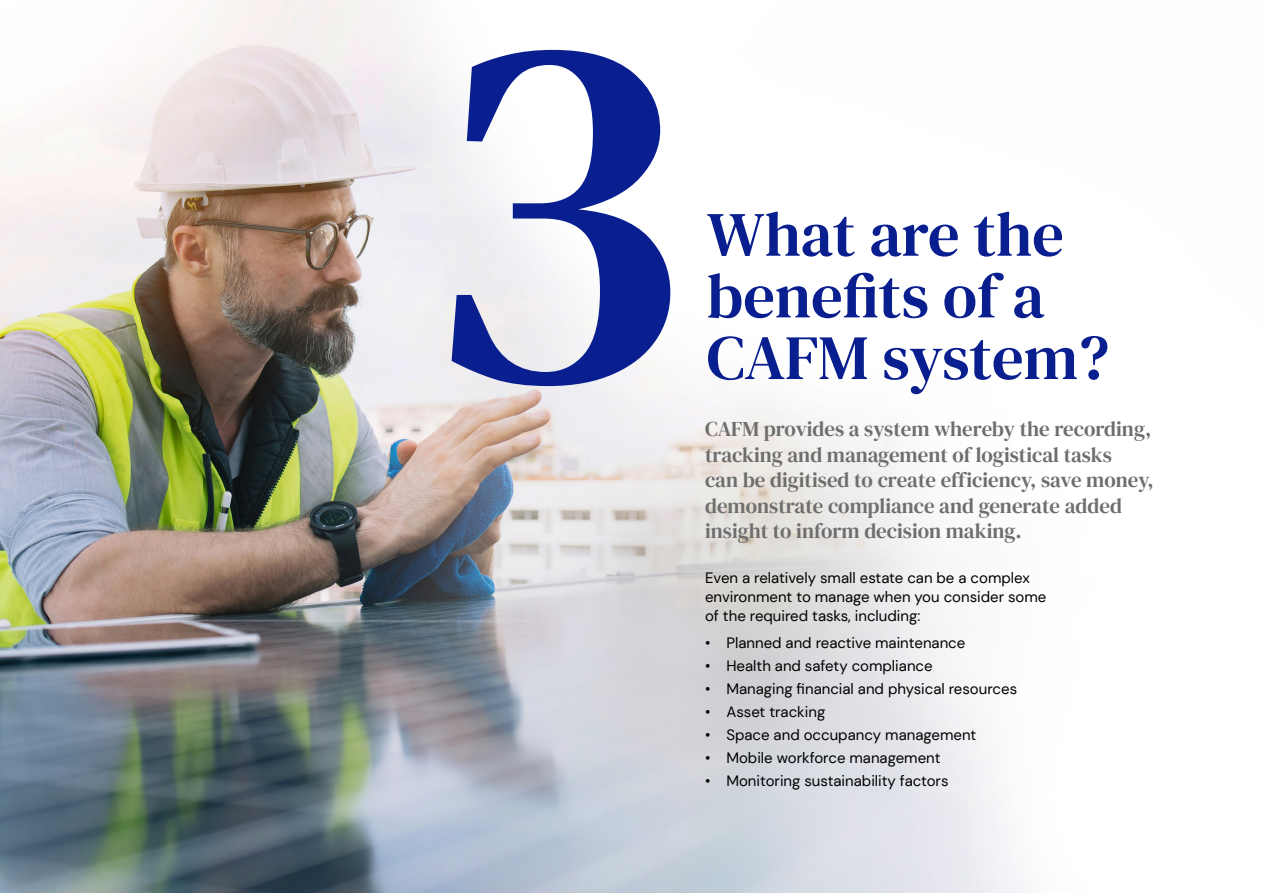
<style>
.page{position:relative;width:1263px;height:893px;background:#fff}
.page>*{position:absolute;margin:0;border:0;box-sizing:border-box;transform-origin:0 0}
.t1{font:506.4px "DM Serif Text";color:#0a1f8f}
.t2{font:63px/61.7px "DM Serif Text";color:#0a1f8f}
.t3{font:21px/25.5px "DM Serif Text";color:#6e6e6e}
.t4{font:15px/18.8px "DM Sans";color:#000}
</style>
<div class="page">
<img style="left:0;top:0;width:1025px;height:893px">
<h1 class="t1" style="left:421px;top:-86px;width:269px">3</h1>
<h2 class="t2" style="left:707px;top:204px;width:359px">What are the benefits of a</h2>
<h2 class="t2" style="left:707px;top:328px;width:404px">CAFM system?</h2>
<h3 class="t3" style="left:705px;top:417px;width:450px">CAFM provides a system whereby the recording, tracking and management of logistical tasks<br>can be digitised to create efficiency, save money, demonstrate compliance and generate added insight to inform decision making.</h3>
<p class="t4" style="left:705px;top:569px;width:343px">Even a relatively small estate can be a complex environment to manage when you consider some of the required tasks, including:</p>
<p class="t4" style="left:705px;top:633px;width:262px">• Planned and reactive maintenance</p>
<p class="t4" style="left:705px;top:656px;width:229px">• Health and safety compliance</p>
<p class="t4" style="left:705px;top:679px;width:314px">• Managing financial and physical resources</p>
<p class="t4" style="left:705px;top:702px;width:122px">• Asset tracking</p>
<p class="t4" style="left:705px;top:725px;width:273px">• Space and occupancy management</p>
<p class="t4" style="left:705px;top:748px;width:237px">• Mobile workforce management</p>
<p class="t4" style="left:705px;top:771px;width:245px">• Monitoring sustainability factors</p>
</div>
